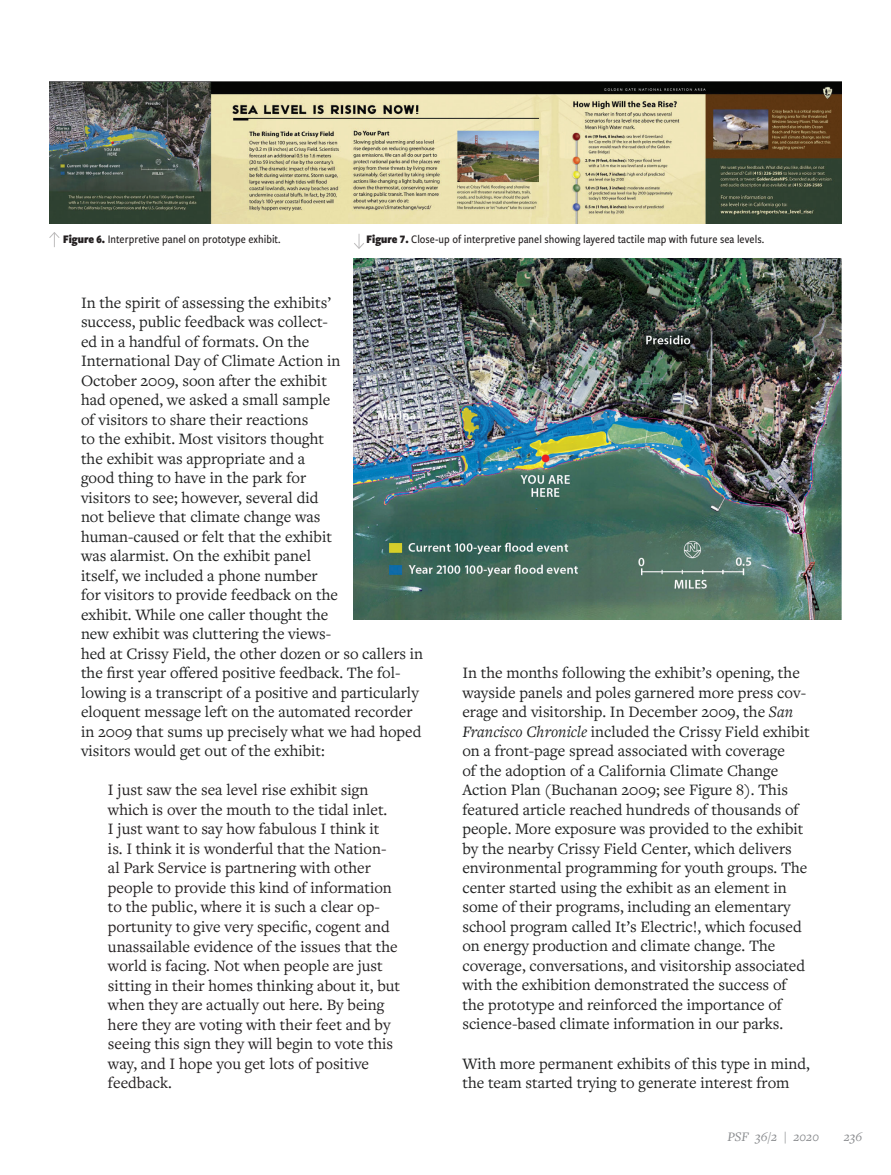
<style>
.page{position:relative;width:891px;height:1175px;background:#fff}
.page>*{position:absolute;margin:0;border:0;box-sizing:border-box;transform-origin:0 0}
.t1{font:16.5px/19.5px "Freight Text Pro";color:#1f2020}
.t2{font:16.5px/19.5px "Freight Text Pro";color:#231f20}
.t3{font:italic 13.5px "Freight Text Pro";color:#898b8e}
.t4{font:500 12px "Freight Sans Cnd Pro";color:#231f20}
.s1{font-weight:900}
.s2{font-style:italic}
</style>
<div class="page">
<img style="left:49px;top:81px;width:793px;height:143px">
<img style="left:354px;top:259px;width:488px;height:361px">
<svg style="left:49px;top:232px;width:11px;height:15px"></svg>
<svg style="left:354px;top:234px;width:10px;height:15px"></svg>
<p class="t4" style="left:63px;top:231px;width:219px"><span class="s1">Figure 6.</span> Interpretive panel on prototype exhibit.</p>
<p class="t4" style="left:367px;top:231px;width:399px"><span class="s1">Figure 7.</span> Close-up of interpretive panel showing layered tactile map with future sea levels.</p>
<p class="t1" style="left:81px;top:292px;width:344px">In the spirit of assessing the exhibits’<br>success, public feedback was collect-<br>ed in a handful of formats. On the<br>International Day of Climate Action in<br>October 2009, soon after the exhibit<br>had opened, we asked a small sample<br>of visitors to share their reactions<br>to the exhibit. Most visitors thought<br>the exhibit was appropriate and a<br>good thing to have in the park for<br>visitors to see; however, several did<br>not believe that climate change was human-caused or felt that the exhibit<br>was alarmist. On the exhibit panel<br>itself, we included a phone number<br>for visitors to provide feedback on the<br>exhibit. While one caller thought the<br>new exhibit was cluttering the views-<br>hed at Crissy Field, the other dozen or so callers in the first year offered positive feedback. The fol&shy;lowing is a transcript of a positive and particularly eloquent message left on the automated recorder in 2009 that sums up precisely what we had hoped visitors would get out of the exhibit:</p>
<p class="t2" style="left:108px;top:779px;width:294px">I just saw the sea level rise exhibit sign which is over the mouth to the tidal inlet.<br>I just want to say how fabulous I think it<br>is. I think it is wonderful that the Nation&shy;al Park Service is partnering with other people to provide this kind of information to the public, where it is such a clear op&shy;portunity to give very specific, cogent and unassailable evidence of the issues that the world is facing. Not when people are just sitting in their homes thinking about it, but when they are actually out here. By being here they are voting with their feet and by seeing this sign they will begin to vote this way, and I hope you get lots of positive feedback.</p>
<p class="t1" style="left:462px;top:662px;width:349px">In the months following the exhibit’s opening, the wayside panels and poles garnered more press cov&shy;erage and visitorship. In December 2009, the <span class="s2">San Francisco Chronicle</span> included the Crissy Field exhibit on a front-page spread associated with coverage<br>of the adoption of a California Climate Change Action Plan (Buchanan 2009; see Figure 8). This featured article reached hundreds of thousands of people. More exposure was provided to the exhibit by the nearby Crissy Field Center, which delivers environmental programming for youth groups. The center started using the exhibit as an element in some of their programs, including an elementary school program called It’s Electric!, which focused on energy production and climate change. The coverage, conversations, and visitorship associated with the exhibition demonstrated the success of the prototype and reinforced the importance of science-based climate information in our parks.</p>
<p class="t1" style="left:462px;top:1052px;width:349px">With more permanent exhibits of this type in mind, the team started trying to generate interest from</p>
<p class="t3" style="left:727px;top:1128px;width:93px">PSF 36/2 | 2020</p>
<p class="t3" style="left:844px;top:1128px;width:20px">236</p>
</div>
